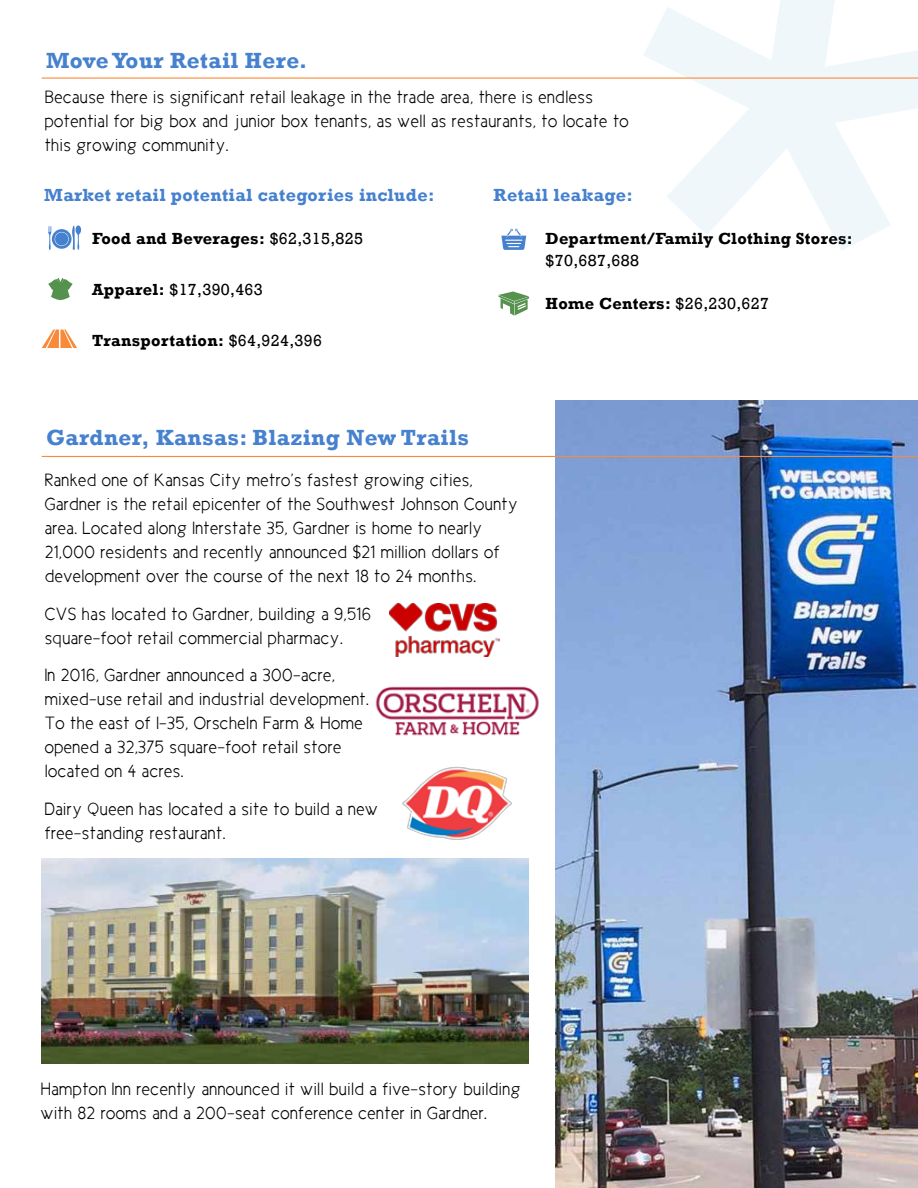
<style>
.page{position:relative;width:918px;height:1188px;background:#fff}
.page>*{position:absolute;margin:0;border:0;box-sizing:border-box;transform-origin:0 0}
.t1{font:700 22.5px "Rockwell";letter-spacing:.02em;color:#4681cf}
.t2{font:18px/24px "Cicle Semi";letter-spacing:.025em;color:#000}
.t3{font:700 18px "Rockwell";letter-spacing:.02em;color:#4681cf}
.t4{font:700 16.5px "Rockwell";letter-spacing:.02em;color:#000}
.t5{font:16.5px "Rockwell";letter-spacing:.02em;color:#000}
.s1{font-weight:400}
.s2{font-weight:700}
</style>
<div class="page">
<img style="left:555px;top:401px;width:363px;height:787px">
<svg style="left:48px;top:225px;width:33px;height:25px"></svg>
<svg style="left:48px;top:278px;width:25px;height:22px"></svg>
<svg style="left:42px;top:330px;width:35px;height:18px"></svg>
<svg style="left:499px;top:291px;width:30px;height:25px"></svg>
<svg style="left:501px;top:229px;width:25px;height:21px"></svg>
<svg style="left:644px;top:0;width:274px;height:250px"></svg>
<hr style="left:42px;top:77px;width:876px;height:2px;background:#fa8a3b">
<hr style="left:42px;top:456px;width:876px;height:1px;background:#fa8a3b">
<img style="left:42px;top:859px;width:487px;height:205px">
<img style="left:375px;top:686px;width:164px;height:50px">
<img style="left:402px;top:766px;width:110px;height:74px">
<img style="left:390px;top:604px;width:109px;height:53px">
<p class="t1" style="left:46px;top:46px;width:263px">Move Your Retail Here.</p>
<p class="t2" style="left:45px;top:85px;width:586px">Because there is significant retail leakage in the trade area, there is endless potential for big box and junior box tenants, as well as restaurants, to locate to this growing community.</p>
<p class="t3" style="left:44px;top:184px;width:392px">Market retail potential categories include:</p>
<p class="t3" style="left:494px;top:184px;width:141px">Retail leakage:</p>
<p class="t4" style="left:92px;top:228px;width:273px">Food and Beverages: <span class="s1">$62,315,825</span></p>
<p class="t5" style="left:92px;top:280px;width:172px"><span class="s2">Apparel:</span> $17,390,463</p>
<p class="t4" style="left:92px;top:330px;width:232px">Transportation: <span class="s1">$64,924,396</span></p>
<p class="t4" style="left:546px;top:228px;width:309px">Department/Family Clothing Stores:</p>
<p class="t5" style="left:546px;top:251px;width:95px">$70,687,688</p>
<p class="t4" style="left:546px;top:293px;width:225px">Home Centers: <span class="s1">$26,230,627</span></p>
<p class="t1" style="left:46px;top:423px;width:424px">Gardner, Kansas: Blazing New Trails</p>
<p class="t2" style="left:45px;top:468px;width:475px">Ranked one of Kansas City metro’s fastest growing cities, Gardner is the retail epicenter of the Southwest Johnson County area. Located along Interstate 35, Gardner is home to nearly 21,000 residents and recently announced $21 million dollars of development over the course of the next 18 to 24 months.</p>
<p class="t2" style="left:45px;top:602px;width:328px">CVS has located to Gardner, building a 9,516 square-foot retail commercial pharmacy.</p>
<p class="t2" style="left:45px;top:663px;width:326px">In 2016, Gardner announced a 300-acre, mixed-use retail and industrial development.<br>To the east of I-35, Orscheln Farm &amp; Home opened a 32,375 square-foot retail store located on 4 acres.</p>
<p class="t2" style="left:45px;top:797px;width:335px">Dairy Queen has located a site to build a new free-standing restaurant.</p>
<p class="t2" style="left:41px;top:1077px;width:481px">Hampton Inn recently announced it will build a five-story building with 82 rooms and a 200-seat conference center in Gardner.</p>
</div>
